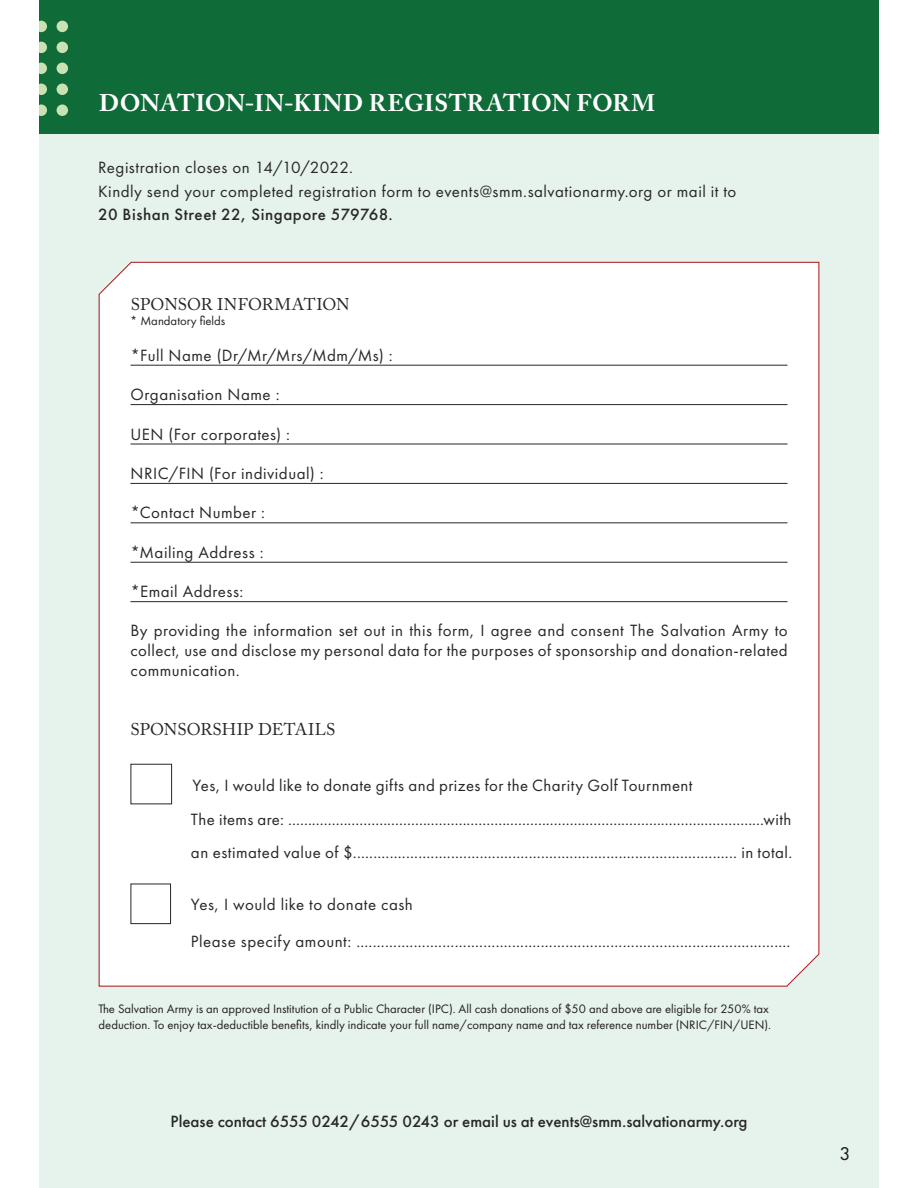
<style>
.page{position:relative;width:918px;height:1188px;background:#fff}
.page>*{position:absolute;margin:0;border:0;box-sizing:border-box;transform-origin:0 0}
.t1{font:700 24px "Adobe Caslon Pro";letter-spacing:.015em;color:#fff}
.t2{font:16.95px/19.6px "Futura PT";letter-spacing:.03em;color:#272727}
.t3{font:500 16.95px "Futura PT";color:#272727}
.t4{font:16.95px "Adobe Caslon Pro";letter-spacing:.005em;color:#272727}
.t5{font:500 16.95px "Futura PT";letter-spacing:.03em;color:#272727}
.t6{font:16.95px "Futura";color:#231f20}
.t7{font:12.75px/15.5px "Futura PT";color:#231f20}
</style>
<div class="page">
<div style="left:39px;top:134px;width:840px;height:1054px;background:#e6f2ec"></div>
<svg style="left:98px;top:261px;width:722px;height:726px"></svg>
<hr style="left:130px;top:365px;width:658px;height:1px;background:#272727">
<hr style="left:130px;top:404px;width:658px;height:1px;background:#272727">
<hr style="left:130px;top:444px;width:658px;height:1px;background:#272727">
<hr style="left:130px;top:483px;width:658px;height:1px;background:#272727">
<hr style="left:130px;top:523px;width:658px;height:1px;background:#272727">
<hr style="left:130px;top:562px;width:658px;height:1px;background:#272727">
<hr style="left:130px;top:601px;width:658px;height:1px;background:#272727">
<div style="left:131px;top:764px;width:41px;height:40px;background:#fff"></div>
<div style="left:131px;top:764px;width:41px;height:40px;border:1px solid #272727"></div>
<div style="left:131px;top:884px;width:40px;height:40px;background:#fff"></div>
<div style="left:131px;top:884px;width:40px;height:40px;border:1px solid #272727"></div>
<div style="left:39px;top:0;width:840px;height:134px;background:#0f6b38"></div>
<svg style="left:39px;top:21px;width:8px;height:11px"></svg>
<svg style="left:39px;top:42px;width:8px;height:11px"></svg>
<svg style="left:39px;top:63px;width:8px;height:11px"></svg>
<svg style="left:39px;top:84px;width:8px;height:11px"></svg>
<svg style="left:39px;top:104px;width:8px;height:12px"></svg>
<div style="left:57px;top:21px;width:11px;height:11px;background:#c8e2b3;border-radius:50%"></div>
<div style="left:57px;top:42px;width:11px;height:11px;background:#c8e2b3;border-radius:50%"></div>
<div style="left:57px;top:63px;width:11px;height:11px;background:#c8e2b3;border-radius:50%"></div>
<div style="left:57px;top:84px;width:11px;height:11px;background:#c8e2b3;border-radius:50%"></div>
<div style="left:57px;top:104px;width:11px;height:12px;background:#c8e2b3;border-radius:50%"></div>
<h1 class="t1" style="left:99px;top:89px;width:558px">DONATION-IN-KIND REGISTRATION FORM</h1>
<p class="t2" style="left:98px;top:156px;width:640px;line-height:23.7px">Registration closes on 14/10/2022.<br>Kindly send your completed registration form to events@smm.salvationarmy.org or mail it to</p>
<p class="t5" style="left:98px;top:205px;width:296px">20 Bishan Street 22, Singapore 579768.</p>
<p class="t4" style="left:131px;top:294px;width:220px">SPONSOR INFORMATION</p>
<p class="t7" style="left:130px;top:314px;width:97px">* Mandatory fields</p>
<p class="t2" style="left:130px;top:347px;width:264px">*Full Name (Dr/Mr/Mrs/Mdm/Ms) :</p>
<p class="t2" style="left:130px;top:386px;width:151px">Organisation Name :</p>
<p class="t2" style="left:130px;top:425px;width:161px">UEN (For corporates) :</p>
<p class="t2" style="left:130px;top:465px;width:195px">NRIC/FIN (For individual) :</p>
<p class="t2" style="left:130px;top:504px;width:136px">*Contact Number :</p>
<p class="t2" style="left:130px;top:543px;width:135px">*Mailing Address :</p>
<p class="t2" style="left:130px;top:582px;width:114px">*Email Address:</p>
<p class="t2" style="left:130px;top:622px;width:659px;text-align:justify">By providing the information set out in this form, I agree and consent The Salvation Army to collect, use and disclose my personal data for the purposes of sponsorship and donation-related communication.</p>
<p class="t4" style="left:130px;top:719px;width:207px">SPONSORSHIP DETAILS</p>
<p class="t2" style="left:191px;top:769px;width:602px;line-height:34.8px">Yes, I would like to donate gifts and prizes for the Charity Golf Tournment<br>The items are: ........................................................................................................................with</p>
<p class="t2" style="left:191px;top:843px;width:603px">an estimated value of $.............................................................................................. in total.</p>
<p class="t2" style="left:191px;top:896px;width:223px">Yes, I would like to donate cash</p>
<p class="t2" style="left:191px;top:932px;width:601px">Please specify amount: ..........................................................................................................</p>
<p class="t7" style="left:99px;top:1002px;width:674px">The Salvation Army is an approved Institution of a Public Character (IPC). All cash donations of $50 and above are eligible for 250% tax deduction. To enjoy tax-deductible benefits, kindly indicate your full name/company name and tax reference number (NRIC/FIN/UEN).</p>
<p class="t3" style="left:171px;top:1111px;width:578px">Please contact 6555 0242/6555 0243 or email us at events@smm.salvationarmy.org</p>
<p class="t6" style="left:840px;top:1146px;width:11px">3</p>
</div>
